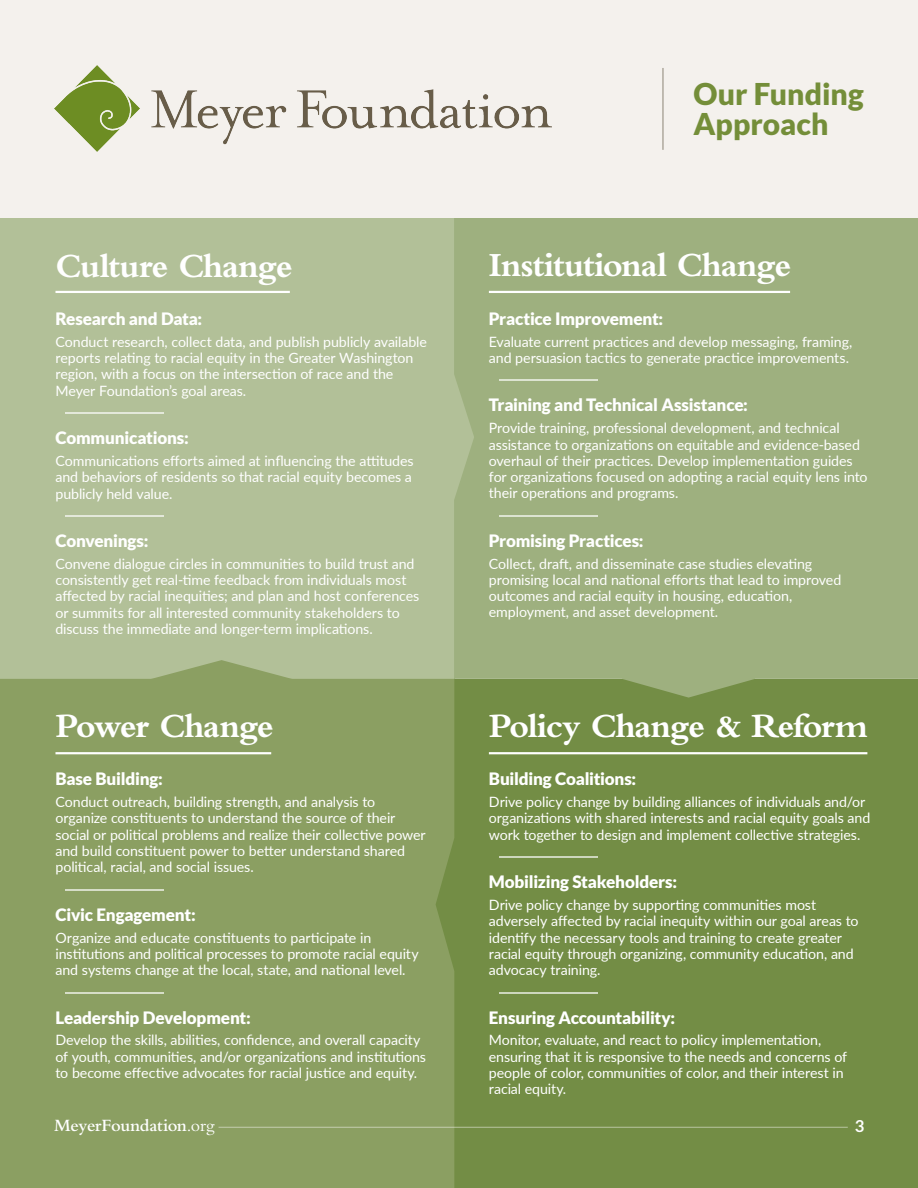
<style>
.page{position:relative;width:918px;height:1188px;background:#fff}
.page>*{position:absolute;margin:0;border:0;box-sizing:border-box;transform-origin:0 0}
.t1{font:700 35.25px "Bembo Std";letter-spacing:-.035em;color:#fff}
.t2{font:900 30px "Lato";color:#748e39}
.t3{font:600 18px "Bembo Std";letter-spacing:-.015em;color:#fff}
.t4{font:900 17.1px "Lato";letter-spacing:-.015em;color:#fff}
.t5{font:700 16.5px "Lato";color:#fff}
.t6{font:14.25px/16.2px "Lato";letter-spacing:-.005em;color:#fff}
.t7{font:900 14.25px "Lato";color:rgb(255 255 255/.65);scale:10 1}
.s1{font-weight:400}
</style>
<div class="page">
<div style="left:0;top:679px;width:455px;height:509px;background:#8b9f62"></div>
<div style="left:436px;top:698px;width:482px;height:490px;background:#738d45"></div>
<div style="left:454px;top:218px;width:464px;height:480px;background:#9eb07f"></div>
<div style="left:0;top:218px;width:474px;height:461px;background:#b2c098"></div>
<svg style="left:149px;top:660px;width:145px;height:19px;background:#9faf7d"></svg>
<hr style="left:55px;top:291px;width:235px;height:2px;background:#fff">
<hr style="left:489px;top:291px;width:301px;height:2px;background:#fff">
<hr style="left:489px;top:752px;width:378px;height:2px;background:#fff">
<hr style="left:55px;top:752px;width:216px;height:2px;background:#fff">
<div style="left:0;top:0;width:918px;height:218px;background:#f4f1ed"></div>
<img style="left:54px;top:66px;width:498px;height:86px">
<hr style="left:662px;top:68px;width:2px;height:82px;background:#675e4c">
<hr style="left:219px;top:1127px;width:629px;height:1px;background:#fff">
<h1 class="t1" style="left:55px;top:246px;width:239px">Culture Change</h1>
<p class="t4" style="left:55px;top:309px;width:148px">Research and Data:</p>
<p class="t6" style="left:55px;top:333px;width:373px">Conduct research, collect data, and publish publicly available reports relating to racial equity in the Greater Washington region, with a focus on the intersection of race and the</p>
<p class="t7" style="left:54px;top:404px;width:14px">—</p>
<p class="t6" style="left:55px;top:382px;width:192px">Meyer Foundation’s goal areas.</p>
<p class="t4" style="left:55px;top:428px;width:135px">Communications:</p>
<p class="t6" style="left:55px;top:452px;width:360px">Communications efforts aimed at influencing the attitudes and behaviors of residents so that racial equity becomes a</p>
<p class="t7" style="left:54px;top:507px;width:14px">—</p>
<p class="t6" style="left:55px;top:485px;width:118px">publicly held value.</p>
<p class="t4" style="left:55px;top:531px;width:94px">Convenings:</p>
<p class="t6" style="left:55px;top:555px;width:365px">Convene dialogue circles in communities to build trust and consistently get real-time feedback from individuals most affected by racial inequities; and plan and host conferences or summits for all interested community stakeholders to discuss the immediate and longer-term implications.</p>
<h1 class="t1" style="left:55px;top:706px;width:220px">Power Change</h1>
<p class="t4" style="left:55px;top:769px;width:109px">Base Building:</p>
<p class="t6" style="left:55px;top:793px;width:372px">Conduct outreach, building strength, and analysis to organize constituents to understand the source of their social or political problems and realize their collective power and build constituent power to better understand shared</p>
<p class="t7" style="left:54px;top:880px;width:14px">—</p>
<p class="t6" style="left:55px;top:858px;width:200px">political, racial, and social issues.</p>
<p class="t4" style="left:55px;top:904px;width:142px">Civic Engagement:</p>
<p class="t6" style="left:55px;top:929px;width:365px">Organize and educate constituents to participate in institutions and political processes to promote racial equity</p>
<p class="t7" style="left:54px;top:983px;width:14px">—</p>
<p class="t6" style="left:55px;top:961px;width:352px">and systems change at the local, state, and national level.</p>
<p class="t4" style="left:55px;top:1007px;width:197px">Leadership Development:</p>
<p class="t6" style="left:55px;top:1032px;width:372px">Develop the skills, abilities, confidence, and overall capacity of youth, communities, and/or organizations and institutions to become effective advocates for racial justice and equity.</p>
<p class="t3" style="left:54px;top:1115px;width:162px">MeyerFoundation<span class="s1">.org</span></p>
<p class="t2" style="left:693px;top:77px;width:172px">Our Funding</p>
<p class="t2" style="left:693px;top:107px;width:137px">Approach</p>
<h1 class="t1" style="left:489px;top:246px;width:304px">Institutional Change</h1>
<p class="t4" style="left:489px;top:308px;width:176px">Practice Improvement:</p>
<p class="t6" style="left:489px;top:333px;width:365px">Evaluate current practices and develop messaging, framing,</p>
<p class="t7" style="left:487px;top:371px;width:14px">—</p>
<p class="t6" style="left:489px;top:349px;width:362px">and persuasion tactics to generate practice improvements.</p>
<p class="t4" style="left:489px;top:395px;width:261px">Training and Technical Assistance:</p>
<p class="t6" style="left:489px;top:419px;width:380px">Provide training, professional development, and technical assistance to organizations on equitable and evidence-based overhaul of their practices. Develop implementation guides for organizations focused on adopting a racial equity lens into</p>
<p class="t7" style="left:487px;top:507px;width:14px">—</p>
<p class="t6" style="left:489px;top:484px;width:191px">their operations and programs.</p>
<p class="t4" style="left:489px;top:531px;width:156px">Promising Practices:</p>
<p class="t6" style="left:489px;top:555px;width:354px">Collect, draft, and disseminate case studies elevating promising local and national efforts that lead to improved outcomes and racial equity in housing, education, employment, and asset development.</p>
<h1 class="t1" style="left:489px;top:706px;width:380px">Policy Change &amp; Reform</h1>
<p class="t4" style="left:489px;top:769px;width:149px">Building Coalitions:</p>
<p class="t6" style="left:489px;top:793px;width:383px">Drive policy change by building alliances of individuals and/or organizations with shared interests and racial equity goals and</p>
<p class="t7" style="left:487px;top:848px;width:14px">—</p>
<p class="t6" style="left:489px;top:826px;width:373px">work together to design and implement collective strategies.</p>
<p class="t4" style="left:489px;top:872px;width:190px">Mobilizing Stakeholders:</p>
<p class="t6" style="left:489px;top:896px;width:371px">Drive policy change by supporting communities most adversely affected by racial inequity within our goal areas to identify the necessary tools and training to create greater racial equity through organizing, community education, and</p>
<p class="t7" style="left:487px;top:983px;width:14px">—</p>
<p class="t6" style="left:489px;top:961px;width:113px">advocacy training.</p>
<p class="t4" style="left:489px;top:1007px;width:188px">Ensuring Accountability:</p>
<p class="t6" style="left:489px;top:1032px;width:360px">Monitor, evaluate, and react to policy implementation, ensuring that it is responsive to the needs and concerns of people of color, communities of color, and their interest in racial equity.</p>
<p class="t5" style="left:855px;top:1117px;width:11px">3</p>
</div>
